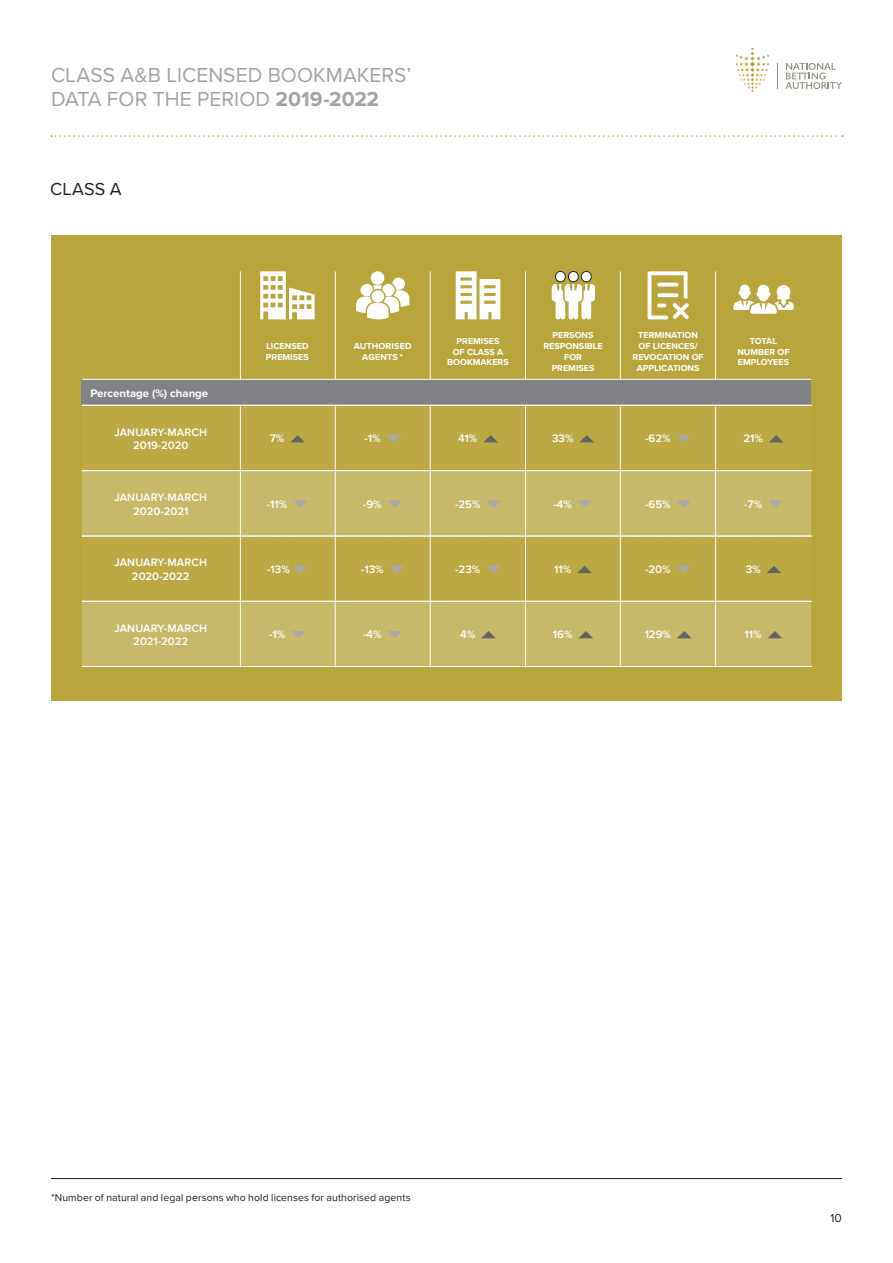
<style>
.page{position:relative;width:893px;height:1263px;background:#fff}
.page>*{position:absolute;margin:0;border:0;box-sizing:border-box;transform-origin:0 0}
.t1{font:21px "Proxima Nova";color:#a1a3a6}
.t2{font:18px "Proxima Nova";letter-spacing:.005em;color:#231f20}
.t3{font:12px "Proxima Nova";color:#231f20}
.t4{font:600 11.25px "Proxima Nova";color:#fff}
.t5{font:700 11.25px "Proxima Nova";color:#fff}
.t6{font:10.5px "Proxima Nova";letter-spacing:.01em;color:#231f20}
.t7{font:700 9px/10.8px "Proxima Nova";color:#fff;text-align:center}
.s1{font-weight:700}
</style>
<div class="page">
<svg style="left:736px;top:47px;width:33px;height:45px"></svg>
<svg style="left:785px;top:63px;width:57px;height:26px"></svg>
<svg style="left:777px;top:63px;width:1px;height:26px"></svg>
<svg style="left:51px;top:135px;width:792px;height:2px"></svg>
<div style="left:51px;top:235px;width:791px;height:466px;background:#b8a63d"></div>
<div style="left:82px;top:379px;width:729px;height:26px;background:#808285"></div>
<svg style="left:82px;top:471px;width:729px;height:195px;fill:#c8b86a"></svg>
<hr style="left:82px;top:379px;width:158px;height:1px;background:#fff">
<hr style="left:240px;top:379px;width:95px;height:1px;background:#fff">
<hr style="left:335px;top:379px;width:95px;height:1px;background:#fff">
<hr style="left:430px;top:379px;width:96px;height:1px;background:#fff">
<hr style="left:526px;top:379px;width:94px;height:1px;background:#fff">
<hr style="left:620px;top:379px;width:96px;height:1px;background:#fff">
<hr style="left:716px;top:379px;width:95px;height:1px;background:#fff">
<svg style="left:82px;top:405px;width:730px;height:1px"></svg>
<svg style="left:82px;top:470px;width:730px;height:1px"></svg>
<svg style="left:82px;top:536px;width:730px;height:1px"></svg>
<svg style="left:82px;top:601px;width:730px;height:1px"></svg>
<svg style="left:82px;top:666px;width:730px;height:1px"></svg>
<svg style="left:290px;top:435px;width:15px;height:7px"></svg>
<svg style="left:386px;top:435px;width:15px;height:7px"></svg>
<svg style="left:484px;top:435px;width:14px;height:7px"></svg>
<svg style="left:580px;top:435px;width:14px;height:7px"></svg>
<svg style="left:676px;top:435px;width:15px;height:7px"></svg>
<svg style="left:769px;top:435px;width:14px;height:7px"></svg>
<svg style="left:293px;top:500px;width:15px;height:8px"></svg>
<svg style="left:388px;top:500px;width:14px;height:8px"></svg>
<svg style="left:486px;top:500px;width:15px;height:8px"></svg>
<svg style="left:578px;top:500px;width:15px;height:8px"></svg>
<svg style="left:676px;top:500px;width:15px;height:8px"></svg>
<svg style="left:768px;top:500px;width:15px;height:8px"></svg>
<svg style="left:293px;top:566px;width:15px;height:7px"></svg>
<svg style="left:390px;top:566px;width:14px;height:7px"></svg>
<svg style="left:486px;top:566px;width:15px;height:7px"></svg>
<svg style="left:577px;top:566px;width:15px;height:7px"></svg>
<svg style="left:676px;top:566px;width:15px;height:7px"></svg>
<svg style="left:766px;top:566px;width:15px;height:7px"></svg>
<svg style="left:291px;top:631px;width:15px;height:7px"></svg>
<svg style="left:387px;top:631px;width:15px;height:7px"></svg>
<svg style="left:481px;top:631px;width:15px;height:7px"></svg>
<svg style="left:578px;top:631px;width:15px;height:7px"></svg>
<svg style="left:677px;top:631px;width:15px;height:7px"></svg>
<svg style="left:768px;top:631px;width:14px;height:7px"></svg>
<svg style="left:260px;top:271px;width:55px;height:48px"></svg>
<svg style="left:356px;top:271px;width:53px;height:48px"></svg>
<svg style="left:552px;top:271px;width:43px;height:48px"></svg>
<svg style="left:648px;top:271px;width:41px;height:48px"></svg>
<svg style="left:456px;top:271px;width:44px;height:48px"></svg>
<hr style="left:240px;top:271px;width:1px;height:108px;background:#fff">
<hr style="left:525px;top:271px;width:1px;height:108px;background:#fff">
<hr style="left:335px;top:271px;width:1px;height:108px;background:#fff">
<hr style="left:620px;top:271px;width:1px;height:108px;background:#fff">
<hr style="left:430px;top:271px;width:1px;height:108px;background:#fff">
<hr style="left:715px;top:271px;width:1px;height:108px;background:#fff">
<hr style="left:240px;top:405px;width:1px;height:263px;background:#fff">
<hr style="left:525px;top:405px;width:1px;height:263px;background:#fff">
<hr style="left:335px;top:405px;width:1px;height:263px;background:#fff">
<hr style="left:620px;top:405px;width:1px;height:263px;background:#fff">
<hr style="left:430px;top:405px;width:1px;height:263px;background:#fff">
<hr style="left:715px;top:405px;width:1px;height:263px;background:#fff">
<svg style="left:733px;top:285px;width:61px;height:29px"></svg>
<hr style="left:51px;top:1178px;width:791px;height:1px;background:#231f20">
<p class="t1" style="left:51px;top:59px;width:362px">CLASS A&amp;B LICENSED BOOKMAKERS’</p>
<p class="t1" style="left:51px;top:83px;width:330px">DATA FOR THE PERIOD <span class="s1">2019-2022</span></p>
<p class="t2" style="left:50px;top:176px;width:73px">CLASS Α</p>
<p class="t5" style="left:90px;top:385px;width:119px">Percentage (%) change</p>
<p class="t4" style="left:114px;top:425px;width:94px">JANUARY-MARCH</p>
<p class="t4" style="left:133px;top:439px;width:57px">2019-2020</p>
<p class="t4" style="left:114px;top:491px;width:94px">JANUARY-MARCH</p>
<p class="t4" style="left:133px;top:504px;width:57px">2020-2021</p>
<p class="t4" style="left:114px;top:556px;width:94px">JANUARY-MARCH</p>
<p class="t4" style="left:132px;top:570px;width:59px">2020-2022</p>
<p class="t4" style="left:114px;top:621px;width:94px">JANUARY-MARCH</p>
<p class="t4" style="left:133px;top:635px;width:56px">2021-2022</p>
<p class="t7" style="left:266px;top:341px;width:44px;text-align:left">LICENSED<br>PREMISES</p>
<p class="t7" style="left:354px;top:341px;width:59px">AUTHORISED<br>AGENTS *</p>
<p class="t7" style="left:457px;top:335px;width:44px">PREMISES</p>
<p class="t7" style="left:447px;top:346px;width:63px">OF CLASS A<br>BOOKMAKERS</p>
<p class="t7" style="left:543px;top:330px;width:61px">PERSONS<br>RESPONSIBLE<br>FOR<br>PREMISES</p>
<p class="t7" style="left:633px;top:330px;width:73px">TERMINATION<br>OF LICENCES/<br>REVOCATION OF<br>APPLICATIONS</p>
<p class="t7" style="left:737px;top:335px;width:54px">TOTAL<br>NUMBER OF<br>EMPLOYEES</p>
<p class="t4" style="left:270px;top:432px;width:16px">7%</p>
<p class="t4" style="left:364px;top:432px;width:18px">-1%</p>
<p class="t4" style="left:458px;top:432px;width:21px">41%</p>
<p class="t4" style="left:552px;top:432px;width:23px">33%</p>
<p class="t4" style="left:645px;top:432px;width:27px">-62%</p>
<p class="t4" style="left:743px;top:432px;width:21px">21%</p>
<p class="t4" style="left:267px;top:498px;width:22px">-11%</p>
<p class="t4" style="left:363px;top:498px;width:20px">-9%</p>
<p class="t4" style="left:455px;top:498px;width:27px">-25%</p>
<p class="t4" style="left:554px;top:498px;width:20px">-4%</p>
<p class="t4" style="left:645px;top:498px;width:27px">-65%</p>
<p class="t4" style="left:744px;top:498px;width:19px">-7%</p>
<p class="t4" style="left:267px;top:563px;width:24px">-13%</p>
<p class="t4" style="left:361px;top:563px;width:24px">-13%</p>
<p class="t4" style="left:455px;top:563px;width:27px">-23%</p>
<p class="t4" style="left:554px;top:563px;width:19px">11%</p>
<p class="t4" style="left:645px;top:563px;width:27px">-20%</p>
<p class="t4" style="left:746px;top:563px;width:16px">3%</p>
<p class="t4" style="left:269px;top:628px;width:18px">-1%</p>
<p class="t4" style="left:363px;top:628px;width:20px">-4%</p>
<p class="t4" style="left:460px;top:628px;width:17px">4%</p>
<p class="t4" style="left:553px;top:628px;width:21px">16%</p>
<p class="t4" style="left:645px;top:628px;width:28px">129%</p>
<p class="t4" style="left:745px;top:628px;width:19px">11%</p>
<p class="t6" style="left:51px;top:1190px;width:361px">*Number of natural and legal persons who hold licenses for authorised agents</p>
<p class="t3" style="left:830px;top:1209px;width:13px">10</p>
</div>
